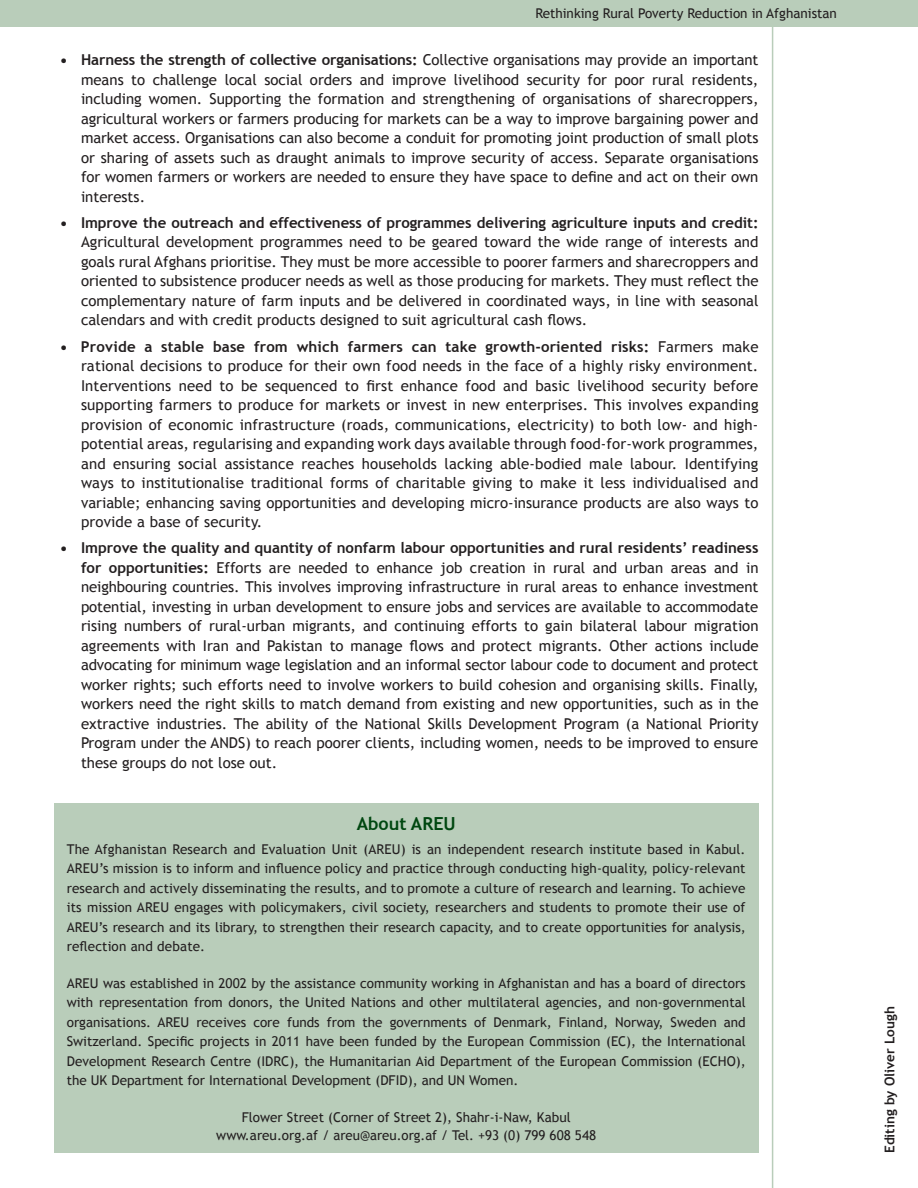
<style>
.page{position:relative;width:918px;height:1188px;background:#fff}
.page>*{position:absolute;margin:0;border:0;box-sizing:border-box;transform-origin:0 0}
.BP_Text_Heading_2{font:700 18px "Trebuchet MS";color:#004710}
.BP_Bulleted_Text{font:15px/19.5px "Trebuchet MS";color:#231f20;text-align:justify}
.BP_Body_Text{font:13.5px/19.5px "Trebuchet MS";color:#231f20;text-align:justify}
.BP_Body_Text-2{font:700 13.5px "Trebuchet MS";color:#231f20}
.s1{font-weight:700}
</style>
<div class="page">
<hr style="left:772px;top:0;width:1px;height:1188px;background:#b9cdba">
<div style="left:0;top:0;width:918px;height:27px;background:#b9cdba"></div>
<div style="left:54px;top:804px;width:705px;height:349px;background:#b9cdba"></div>
<p class="BP_Body_Text" style="left:535px;top:4px;width:303px">Rethinking Rural Poverty Reduction in Afghanistan</p>
<p class="BP_Bulleted_Text" style="left:81px;top:50px;width:679px;text-indent:-21px"><span class="s1">• Harness the strength of collective organisations:</span> Collective organisations may provide an important means to challenge local social orders and improve livelihood security for poor rural residents, including women. Supporting the formation and strengthening of organisations of sharecroppers, agricultural workers or farmers producing for markets can be a way to improve bargaining power and market access. Organisations can also become a conduit for promoting joint production of small plots or sharing of assets such as draught animals to improve security of access. Separate organisations for women farmers or workers are needed to ensure they have space to define and act on their own interests.</p>
<p class="BP_Bulleted_Text" style="left:81px;top:213px;width:679px;text-indent:-21px"><span class="s1">• Improve the outreach and effectiveness of programmes delivering agriculture inputs and credit:<br></span>Agricultural development programmes need to be geared toward the wide range of interests and goals rural Afghans prioritise. They must be more accessible to poorer farmers and sharecroppers and oriented to subsistence producer needs as well as those producing for markets. They must reflect the complementary nature of farm inputs and be delivered in coordinated ways, in line with seasonal calendars and with credit products designed to suit agricultural cash flows.</p>
<p class="BP_Bulleted_Text" style="left:81px;top:337px;width:679px;text-indent:-21px"><span class="s1">• Provide a stable base from which farmers can take growth-oriented risks:</span> Farmers make rational decisions to produce for their own food needs in the face of a highly risky environment.<br>Interventions need to be sequenced to first enhance food and basic livelihood security before supporting farmers to produce for markets or invest in new enterprises. This involves expanding provision of economic infrastructure (roads, communications, electricity) to both low- and high&shy;potential areas, regularising and expanding work days available through food-for-work programmes, and ensuring social assistance reaches households lacking able-bodied male labour. Identifying ways to institutionalise traditional forms of charitable giving to make it less individualised and variable; enhancing saving opportunities and developing micro-insurance products are also ways to provide a base of security.</p>
<p class="BP_Bulleted_Text" style="left:81px;top:538px;width:679px;text-indent:-21px"><span class="s1">• Improve the quality and quantity of nonfarm labour opportunities and rural residents’ readiness for opportunities:</span> Efforts are needed to enhance job creation in rural and urban areas and in neighbouring countries. This involves improving infrastructure in rural areas to enhance investment potential, investing in urban development to ensure jobs and services are available to accommodate rising numbers of rural-urban migrants, and continuing efforts to gain bilateral labour migration agreements with Iran and Pakistan to manage flows and protect migrants. Other actions include advocating for minimum wage legislation and an informal sector labour code to document and protect worker rights; such efforts need to involve workers to build cohesion and organising skills. Finally, workers need the right skills to match demand from existing and new opportunities, such as in the extractive industries. The ability of the National Skills Development Program (a National Priority Program under the ANDS) to reach poorer clients, including women, needs to be improved to ensure these groups do not lose out.</p>
<p class="BP_Text_Heading_2" style="left:357px;top:812px;width:101px">About AREU</p>
<p class="BP_Body_Text" style="left:67px;top:840px;width:681px">The Afghanistan Research and Evaluation Unit (AREU) is an independent research institute based in Kabul.<br>AREU’s mission is to inform and influence policy and practice through conducting high-quality, policy-relevant research and actively disseminating the results, and to promote a culture of research and learning. To achieve its mission AREU engages with policymakers, civil society, researchers and students to promote their use of AREU’s research and its library, to strengthen their research capacity, and to create opportunities for analysis, reflection and debate.</p>
<p class="BP_Body_Text" style="left:67px;top:974px;width:681px">AREU was established in 2002 by the assistance community working in Afghanistan and has a board of directors with representation from donors, the United Nations and other multilateral agencies, and non-governmental organisations. AREU receives core funds from the governments of Denmark, Finland, Norway, Sweden and Switzerland. Specific projects in 2011 have been funded by the European Commission (EC), the International Development Research Centre (IDRC), the Humanitarian Aid Department of the European Commission (ECHO), the UK Department for International Development (DFID), and UN Women.</p>
<p class="BP_Body_Text" style="left:242px;top:1108px;width:330px">Flower Street (Corner of Street 2), Shahr-i-Naw, Kabul</p>
<p class="BP_Body_Text" style="left:216px;top:1126px;width:381px">www.areu.org.af / areu@areu.org.af / Tel. +93 (0) 799 608 548</p>
<p class="BP_Body_Text-2" style="left:881px;top:1153px;width:148px;rotate:-90deg">Editing by Oliver Lough</p>
</div>
